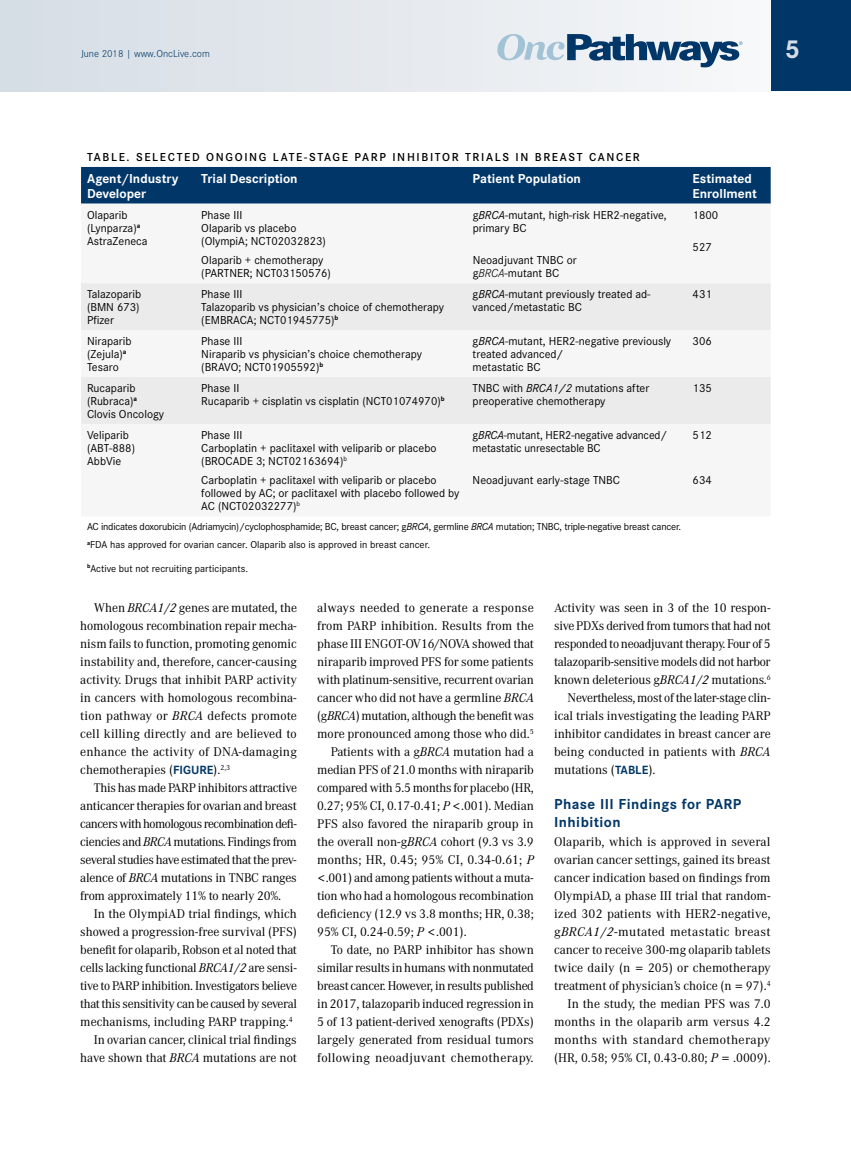
<style>
.page{position:relative;width:851px;height:1161px;background:#fff}
.page>*{position:absolute;margin:0;border:0;box-sizing:border-box;transform-origin:0 0}
.t1{font:700 27px "Corporate S";color:#d5dde5}
.t2{font:700 15px/17.2px "Corporate S";letter-spacing:.03em;color:#003768}
.t3{font:700 13.5px/14.5px "Corporate S";color:#fff}
.t4{font:12.3px/18px "Corporate A";letter-spacing:-.005em;color:#000;text-align:justify}
.t5{font:12.3px "Corporate A";letter-spacing:-.025em;color:#000}
.t6{font:12.3px "Corporate A";letter-spacing:.025em;color:#000}
.t7{font:12.3px "Corporate A";letter-spacing:.015em;color:#000}
.t8{font:12px/12.9px "Corporate S";color:#000}
.t9{font:600 12px "Corporate S";letter-spacing:.14em;color:#000}
.t10{font:10.5px/18.1px "Corporate S";letter-spacing:-.02em;color:#000}
.t11{font:10.5px "Corporate S";color:#000}
.t12{font:300 10.5px "Corporate S";color:#003768}
.s1{font-style:italic}
.s2{font-weight:300;font-style:italic}
.s3{font-family:"Corporate S";font-weight:700;color:#003768}
</style>
<div class="page">
<div style="left:0;top:0;width:850px;height:91px;background:linear-gradient(to right,#d5dce4,#fafafb)"></div>
<div style="left:771px;top:0;width:79px;height:91px;background:#003768"></div>
<svg style="left:497px;top:34px;width:245px;height:33px"></svg>
<div style="left:81px;top:167px;width:689px;height:37px;background:#003768"></div>
<svg style="left:81px;top:283px;width:689px;height:141px;fill:#ebebec"></svg>
<p class="t12" style="left:81px;top:47px;width:130px">June 2018 | www.OncLive.com</p>
<h1 class="t1" style="left:784px;top:33px;width:17px">5</h1>
<p class="t9" style="left:87px;top:150px;width:554px">TABLE. SELECTED ONGOING LATE-STAGE PARP INHIBITOR TRIALS IN BREAST CANCER</p>
<p class="t3" style="left:87px;top:172px;width:93px">Agent/Industry<br>Developer</p>
<p class="t3" style="left:201px;top:172px;width:98px">Trial Description</p>
<p class="t3" style="left:472px;top:172px;width:110px">Patient Population</p>
<p class="t3" style="left:692px;top:172px;width:66px">Estimated<br>Enrollment</p>
<p class="t8" style="left:87px;top:208px;width:62px">Olaparib (Lynparza)<sup>a<br></sup>AstraZeneca</p>
<p class="t8" style="left:201px;top:208px;width:126px">Phase III<br>Olaparib vs placebo (OlympiA; NCT02032823)</p>
<p class="t8" style="left:201px;top:254px;width:131px">Olaparib + chemotherapy (PARTNER; NCT03150576)</p>
<p class="t8" style="left:472px;top:208px;width:196px">g<span class="s1">BRCA</span>-mutant, high-risk HER2-negative, primary BC</p>
<p class="t8" style="left:472px;top:254px;width:106px">Neoadjuvant TNBC or g<span class="s2">BRCA</span>-mutant BC</p>
<p class="t8" style="left:692px;top:208px;width:27px">1800</p>
<p class="t8" style="left:692px;top:241px;width:21px">527</p>
<p class="t8" style="left:87px;top:288px;width:56px">Talazoparib (BMN 673)<br>Pfizer</p>
<p class="t8" style="left:201px;top:288px;width:244px">Phase III<br>Talazoparib vs physician’s choice of chemotherapy (EMBRACA; NCT01945775)<sup>b</sup></p>
<p class="t8" style="left:472px;top:288px;width:179px">g<span class="s1">BRCA</span>-mutant previously treated ad&shy;vanced/metastatic BC</p>
<p class="t8" style="left:692px;top:288px;width:21px">431</p>
<p class="t8" style="left:87px;top:335px;width:46px">Niraparib (Zejula)<sup>a<br></sup>Tesaro</p>
<p class="t8" style="left:201px;top:335px;width:222px">Phase III<br>Niraparib vs physician’s choice chemotherapy (BRAVO; NCT01905592)<sup>b</sup></p>
<p class="t8" style="left:472px;top:335px;width:200px">g<span class="s1">BRCA</span>-mutant, HER2-negative previously treated advanced/<br>metastatic BC</p>
<p class="t8" style="left:692px;top:335px;width:21px">306</p>
<p class="t8" style="left:87px;top:382px;width:79px">Rucaparib (Rubraca)<sup>a<br></sup>Clovis Oncology</p>
<p class="t8" style="left:201px;top:382px;width:245px">Phase II<br>Rucaparib + cisplatin vs cisplatin (NCT01074970)<sup>b</sup></p>
<p class="t8" style="left:472px;top:382px;width:178px">TNBC with <span class="s1">BRCA1/2</span> mutations after preoperative chemotherapy</p>
<p class="t8" style="left:692px;top:382px;width:21px">135</p>
<p class="t8" style="left:87px;top:429px;width:49px">Veliparib (ABT-888)<br>AbbVie</p>
<p class="t8" style="left:201px;top:429px;width:237px">Phase III<br>Carboplatin + paclitaxel with veliparib or placebo (BROCADE 3; NCT02163694)<sup>b</sup></p>
<p class="t8" style="left:201px;top:474px;width:259px">Carboplatin + paclitaxel with veliparib or placebo followed by AC; or paclitaxel with placebo followed by<br>AC (NCT02032277)<sup>b</sup></p>
<p class="t8" style="left:472px;top:429px;width:196px">g<span class="s1">BRCA</span>-mutant, HER2-negative advanced/ metastatic unresectable BC</p>
<p class="t8" style="left:472px;top:474px;width:149px">Neoadjuvant early-stage TNBC</p>
<p class="t8" style="left:692px;top:429px;width:21px">512</p>
<p class="t8" style="left:692px;top:474px;width:21px">634</p>
<p class="t10" style="left:87px;top:518px;width:595px">AC indicates doxorubicin (Adriamycin)/cyclophosphamide; BC, breast cancer; g<span class="s1">BRCA</span>, germline <span class="s1">BRCA</span> mutation; TNBC, triple-negative breast cancer. <sup>a</sup>FDA has approved for ovarian cancer. Olaparib also is approved in breast cancer.</p>
<p class="t11" style="left:87px;top:562px;width:162px"><sup>b</sup>Active but not recruiting participants.</p>
<p class="t4" style="left:80px;top:599px;width:218px;text-indent:14px">When <span class="s1">BRCA1/2</span> genes are mutated, the homologous recombination repair mecha&shy;nism fails to function, promoting genomic instability and, therefore, cancer-causing activity. Drugs that inhibit PARP activity in cancers with homologous recombina&shy;tion pathway or <span class="s1">BRCA</span> defects promote cell killing directly and are believed to enhance the activity of DNA-damaging chemotherapies (<span class="s3">FIGURE</span>).<sup>2,3</sup></p>
<p class="t4" style="left:80px;top:779px;width:218px;text-indent:14px">This has made PARP inhibitors attractive anticancer therapies for ovarian and breast cancers with homologous recombination defi&shy;ciencies and <span class="s1">BRCA</span> mutations. Findings from several studies have estimated that the prev&shy;alence of <span class="s1">BRCA</span> mutations in TNBC ranges from approximately 11% to nearly 20%.</p>
<p class="t4" style="left:94px;top:905px;width:204px">In the OlympiAD trial findings, which</p>
<p class="t4" style="left:80px;top:923px;width:218px">showed a progression-free survival (PFS)</p>
<p class="t4" style="left:80px;top:941px;width:218px">benefit for olaparib, Robson et al noted that</p>
<p class="t4" style="left:80px;top:959px;width:218px">cells lacking functional <span class="s1">BRCA1/2</span> are sensi-</p>
<p class="t5" style="left:80px;top:979px;width:218px">tive to PARP inhibition. Investigators believe</p>
<p class="t5" style="left:80px;top:997px;width:218px">that this sensitivity can be caused by several</p>
<p class="t4" style="left:80px;top:1013px;width:214px">mechanisms, including PARP trapping.<sup>4</sup></p>
<p class="t4" style="left:94px;top:1031px;width:204px">In ovarian cancer, clinical trial findings</p>
<p class="t4" style="left:80px;top:1049px;width:218px">have shown that <span class="s1">BRCA</span> mutations are not</p>
<p class="t7" style="left:317px;top:601px;width:218px">always needed to generate a response</p>
<p class="t4" style="left:317px;top:617px;width:218px">from PARP inhibition. Results from the</p>
<p class="t4" style="left:317px;top:635px;width:218px">phase III ENGOT-OV16/NOVA showed that</p>
<p class="t4" style="left:317px;top:653px;width:218px">niraparib improved PFS for some patients</p>
<p class="t4" style="left:317px;top:671px;width:218px">with platinum-sensitive, recurrent ovarian</p>
<p class="t4" style="left:317px;top:689px;width:218px">cancer who did not have a germline <span class="s1">BRCA</span></p>
<p class="t4" style="left:317px;top:707px;width:218px">(g<span class="s1">BRCA</span>) mutation, although the benefit was</p>
<p class="t4" style="left:317px;top:725px;width:218px">more pronounced among those who did.<sup>5</sup></p>
<p class="t4" style="left:331px;top:743px;width:205px">Patients with a g<span class="s1">BRCA</span> mutation had a</p>
<p class="t4" style="left:317px;top:761px;width:218px">median PFS of 21.0 months with niraparib</p>
<p class="t4" style="left:317px;top:779px;width:218px">compared with 5.5 months for placebo (HR,</p>
<p class="t4" style="left:317px;top:797px;width:218px">0.27; 95% CI, 0.17-0.41; <span class="s1">P</span> &lt;.001). Median</p>
<p class="t4" style="left:317px;top:815px;width:218px">PFS also favored the niraparib group in</p>
<p class="t4" style="left:317px;top:833px;width:218px">the overall non-g<span class="s1">BRCA</span> cohort (9.3 vs 3.9</p>
<p class="t4" style="left:317px;top:851px;width:218px">months; HR, 0.45; 95% CI, 0.34-0.61; <span class="s1">P</span></p>
<p class="t4" style="left:317px;top:869px;width:218px">&lt;.001) and among patients without a muta-</p>
<p class="t4" style="left:317px;top:887px;width:218px">tion who had a homologous recombination</p>
<p class="t4" style="left:317px;top:905px;width:218px">deficiency (12.9 vs 3.8 months; HR, 0.38;</p>
<p class="t4" style="left:317px;top:923px;width:151px">95% CI, 0.24-0.59; <span class="s1">P</span> &lt;.001).</p>
<p class="t4" style="left:330px;top:941px;width:205px">To date, no PARP inhibitor has shown</p>
<p class="t4" style="left:317px;top:959px;width:218px">similar results in humans with nonmutated</p>
<p class="t5" style="left:317px;top:979px;width:218px">breast cancer. However, in results published</p>
<p class="t4" style="left:317px;top:995px;width:218px">in 2017, talazoparib induced regression in</p>
<p class="t4" style="left:317px;top:1013px;width:218px">5 of 13 patient-derived xenografts (PDXs)</p>
<p class="t4" style="left:317px;top:1031px;width:218px">largely generated from residual tumors</p>
<p class="t6" style="left:317px;top:1051px;width:218px">following neoadjuvant chemotherapy.</p>
<p class="t4" style="left:554px;top:599px;width:218px">Activity was seen in 3 of the 10 respon-</p>
<p class="t4" style="left:554px;top:617px;width:218px">sive PDXs derived from tumors that had not</p>
<p class="t5" style="left:554px;top:637px;width:218px">responded to neoadjuvant therapy. Four of 5</p>
<p class="t4" style="left:554px;top:653px;width:218px">talazoparib-sensitive models did not harbor</p>
<p class="t4" style="left:554px;top:671px;width:218px">known deleterious g<span class="s1">BRCA1/2</span> mutations.<sup>6</sup></p>
<p class="t4" style="left:567px;top:689px;width:204px">Nevertheless, most of the later-stage clin-</p>
<p class="t4" style="left:554px;top:707px;width:218px">ical trials investigating the leading PARP</p>
<p class="t4" style="left:554px;top:725px;width:218px">inhibitor candidates in breast cancer are</p>
<p class="t4" style="left:554px;top:743px;width:218px">being conducted in patients with <span class="s1">BRCA</span></p>
<p class="t4" style="left:554px;top:761px;width:103px">mutations (<span class="s3">TABLE</span>).</p>
<p class="t2" style="left:554px;top:796px;width:189px">Phase III Findings for PARP<br>Inhibition</p>
<p class="t4" style="left:554px;top:833px;width:218px;text-align:right">Olaparib, which is approved in several ovarian cancer settings, gained its breast cancer indication based on findings from OlympiAD, a phase III trial that random&shy;ized 302 patients with HER2-negative, g<span class="s1">BRCA1/2</span>-mutated metastatic breast cancer to receive 300-mg olaparib tablets twice daily (n = 205) or chemotherapy treatment of physician’s choice (n = 97).<sup>4<br></sup>In the study, the median PFS was 7.0 months in the olaparib arm versus 4.2 months with standard chemotherapy (HR, 0.58; 95% CI, 0.43-0.80; <span class="s1">P</span> = .0009).</p>
</div>
